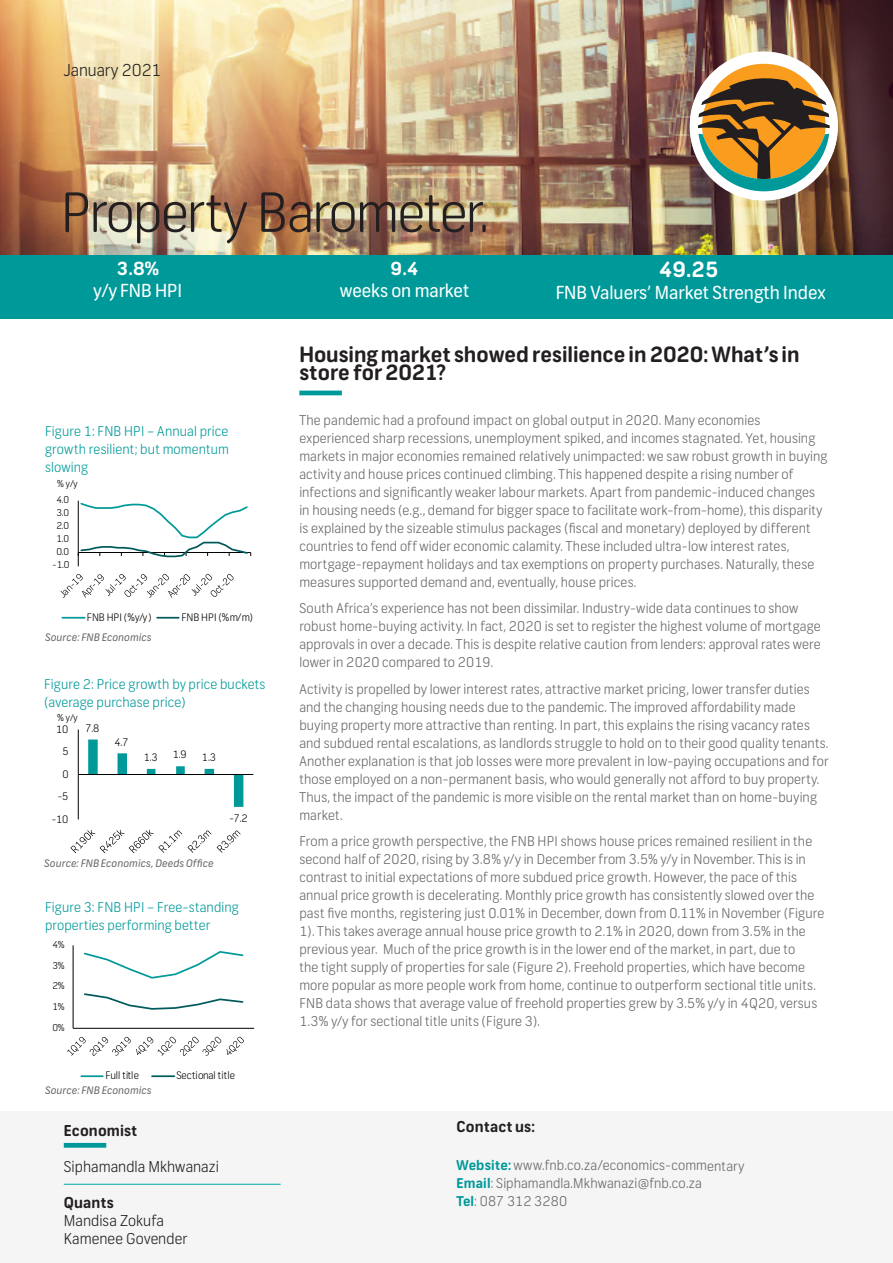
<style>
.page{position:relative;width:893px;height:1263px;background:#fff}
.page>*{position:absolute;margin:0;border:0;box-sizing:border-box;transform-origin:0 0}
.Header_main_heading{font:300 54px "FNB Sans";letter-spacing:-.025em;color:#231f20}
.t1{font:700 21px/18px "FNB Sans";color:#231f20}
.t2{font:700 21px "FNB Sans";color:#fff}
.t3{font:18px/21.6px "FNB Sans";color:#fff;text-align:center}
.t4{font:300 16.5px "FNB Sans";color:#231f20}
.ContactUsContent{font:300 15px/18px "FNB Sans";letter-spacing:.005em;color:#231f20}
.BodyText{font:700 15px "FNB Sans";letter-spacing:.01em;color:#231f20}
.ContactUsContent-2{font:700 15px "FNB Sans";letter-spacing:.01em;color:#231f20}
.BodyText-2{font:300 13.5px/18px "FNB Sans";letter-spacing:.01em;color:#666}
.BodyText-3{font:300 13.5px/18px "FNB Sans";letter-spacing:.015em;color:#099}
.ContactUsContent-3{font:300 13.5px/17.9px "FNB Sans";letter-spacing:.01em;color:#666}
.BodyText-4{font:italic 10.5px "FNB Sans";letter-spacing:.015em;color:#666}
.t5{font:300 10.35px "FNB Sans";color:#000}
.t6{font:300 9.45px "FNB Sans";color:#000}
.s1{font-weight:700}
.s2{font-weight:700;color:#099}
</style>
<div class="page">
<img style="left:0;top:0;width:893px;height:255px">
<div style="left:690px;top:51px;width:148px;height:149px;background:#fff;border-radius:50%"></div>
<svg style="left:698px;top:64px;width:132px;height:128px;background:#967f50"></svg>
<hr style="left:299px;top:391px;width:43px;height:4px;background:#099">
<div style="left:0;top:1111px;width:893px;height:152px;background:#f5f5f6"></div>
<div style="left:64px;top:1143px;width:42px;height:5px;background:#099"></div>
<hr style="left:64px;top:1184px;width:217px;height:1px;background:#00aaad">
<hr style="left:78px;top:501px;width:1px;height:65px;background:#000">
<svg style="left:78px;top:501px;width:173px;height:57px"></svg>
<svg style="left:60px;top:573px;width:174px;height:25px"></svg>
<hr style="left:62px;top:617px;width:23px;height:2px;background:#099">
<hr style="left:157px;top:617px;width:22px;height:2px;background:#00595a">
<svg style="left:88px;top:739px;width:155px;height:68px"></svg>
<hr style="left:78px;top:729px;width:1px;height:90px;background:#000">
<hr style="left:78px;top:774px;width:175px;height:1px;background:#000">
<svg style="left:70px;top:829px;width:171px;height:24px"></svg>
<div style="left:0;top:255px;width:305px;height:64px;background:#099"></div>
<div style="left:304px;top:255px;width:305px;height:64px;background:#099"></div>
<div style="left:588px;top:255px;width:305px;height:64px;background:#099"></div>
<hr style="left:73px;top:945px;width:1px;height:83px;background:#000">
<hr style="left:73px;top:1028px;width:181px;height:1px;background:#000">
<svg style="left:84px;top:951px;width:160px;height:28px"></svg>
<svg style="left:84px;top:993px;width:160px;height:17px"></svg>
<svg style="left:67px;top:1036px;width:177px;height:20px"></svg>
<hr style="left:81px;top:1075px;width:22px;height:2px;background:#099">
<hr style="left:152px;top:1075px;width:22px;height:2px;background:#00595a">
<p class="t4" style="left:64px;top:60px;width:99px">January 2021</p>
<p class="Header_main_heading" style="left:61px;top:180px;width:430px">Property Barometer.</p>
<p class="t3" style="left:94px;top:258px;width:90px"><span class="s1">3.8%<br></span>y/y FNB HPI</p>
<p class="t3" style="left:340px;top:258px;width:131px"><span class="s1">9.4<br></span>weeks on market</p>
<p class="t2" style="left:659px;top:257px;width:62px">49.25</p>
<p class="t3" style="left:556px;top:282px;width:271px">FNB Valuers’ Market Strength Index</p>
<p class="BodyText-3" style="left:45px;top:422px;width:185px;text-align:justify">Figure 1: FNB HPI – Annual price growth resilient; but momentum slowing</p>
<p class="t6" style="left:57px;top:478px;width:22px">% y/y</p>
<p class="t6" style="left:57px;top:494px;width:14px">4.0</p>
<p class="t6" style="left:57px;top:507px;width:14px">3.0</p>
<p class="t6" style="left:57px;top:520px;width:14px">2.0</p>
<p class="t6" style="left:57px;top:533px;width:14px">1.0</p>
<p class="t6" style="left:57px;top:546px;width:14px">0.0</p>
<p class="t6" style="left:53px;top:559px;width:18px">-1.0</p>
<p class="t5" style="left:87px;top:611px;width:66px">FNB HPI (%y/y)</p>
<p class="t5" style="left:181px;top:611px;width:73px">FNB HPI (%m/m)</p>
<p class="BodyText-4" style="left:45px;top:631px;width:108px">Source: FNB Economics</p>
<p class="BodyText-3" style="left:44px;top:675px;width:223px">Figure 2: Price growth by price buckets (average purchase price)</p>
<p class="t5" style="left:85px;top:722px;width:15px">7.8</p>
<p class="t5" style="left:115px;top:736px;width:15px">4.7</p>
<p class="t5" style="left:144px;top:751px;width:15px">1.3</p>
<p class="t5" style="left:173px;top:748px;width:15px">1.9</p>
<p class="t5" style="left:202px;top:751px;width:15px">1.3</p>
<p class="t6" style="left:57px;top:711px;width:22px">% y/y</p>
<p class="t5" style="left:56px;top:723px;width:14px">10</p>
<p class="t5" style="left:62px;top:745px;width:8px">5</p>
<p class="t5" style="left:62px;top:768px;width:8px">0</p>
<p class="t5" style="left:58px;top:790px;width:12px">-5</p>
<p class="t5" style="left:52px;top:812px;width:18px">-10</p>
<p class="t5" style="left:229px;top:812px;width:20px">-7.2</p>
<p class="BodyText-4" style="left:44px;top:857px;width:171px">Source: FNB Economics, Deeds Office</p>
<p class="BodyText-3" style="left:45px;top:898px;width:195px">Figure 3: FNB HPI – Free-standing properties performing better</p>
<p class="t6" style="left:53px;top:939px;width:13px">4%</p>
<p class="t6" style="left:53px;top:959px;width:13px">3%</p>
<p class="t6" style="left:53px;top:980px;width:13px">2%</p>
<p class="t6" style="left:53px;top:1001px;width:13px">1%</p>
<p class="t6" style="left:53px;top:1022px;width:13px">0%</p>
<p class="t5" style="left:105px;top:1069px;width:35px">Full title</p>
<p class="t5" style="left:176px;top:1069px;width:60px">Sectional title</p>
<p class="BodyText-4" style="left:45px;top:1084px;width:108px">Source: FNB Economics</p>
<p class="BodyText" style="left:64px;top:1122px;width:75px">Economist</p>
<p class="ContactUsContent" style="left:64px;top:1158px;width:157px">Siphamandla Mkhwanazi</p>
<p class="ContactUsContent-2" style="left:64px;top:1194px;width:52px">Quants</p>
<p class="ContactUsContent" style="left:64px;top:1212px;width:125px">Mandisa Zokufa<br>Kamenee Govender</p>
<p class="t1" style="left:299px;top:346px;width:502px">Housing market showed resilience in 2020: What’s in store for 2021?</p>
<p class="BodyText-2" style="left:299px;top:411px;width:530px">The pandemic had a profound impact on global output in 2020. Many economies experienced sharp recessions, unemployment spiked, and incomes stagnated. Yet, housing markets in major economies remained relatively unimpacted: we saw robust growth in buying activity and house prices continued climbing. This happened despite a rising number of infections and significantly weaker labour markets. Apart from pandemic-induced changes in housing needs (e.g., demand for bigger space to facilitate work-from-home), this disparity is explained by the sizeable stimulus packages (fiscal and monetary) deployed by different countries to fend off wider economic calamity. These included ultra-low interest rates, mortgage-repayment holidays and tax exemptions on property purchases. Naturally, these measures supported demand and, eventually, house prices.</p>
<p class="BodyText-2" style="left:299px;top:600px;width:523px">South Africa’s experience has not been dissimilar. Industry-wide data continues to show robust home-buying activity. In fact, 2020 is set to register the highest volume of mortgage approvals in over a decade. This is despite relative caution from lenders: approval rates were lower in 2020 compared to 2019.</p>
<p class="BodyText-2" style="left:299px;top:680px;width:531px">Activity is propelled by lower interest rates, attractive market pricing, lower transfer duties and the changing housing needs due to the pandemic. The improved affordability made buying property more attractive than renting. In part, this explains the rising vacancy rates and subdued rental escalations, as landlords struggle to hold on to their good quality tenants.<br>Another explanation is that job losses were more prevalent in low-paying occupations and for those employed on a non-permanent basis, who would generally not afford to buy property.<br>Thus, the impact of the pandemic is more visible on the rental market than on home-buying market.</p>
<p class="BodyText-2" style="left:299px;top:833px;width:526px">From a price growth perspective, the FNB HPI shows house prices remained resilient in the second half of 2020, rising by 3.8% y/y in December from 3.5% y/y in November. This is in contrast to initial expectations of more subdued price growth. However, the pace of this annual price growth is decelerating. Monthly price growth has consistently slowed over the past five months, registering just 0.01% in December, down from 0.11% in November (Figure 1). This takes average annual house price growth to 2.1% in 2020, down from 3.5% in the previous year. Much of the price growth is in the lower end of the market, in part, due to<br>the tight supply of properties for sale (Figure 2). Freehold properties, which have become more popular as more people work from home, continue to outperform sectional title units.<br>FNB data shows that average value of freehold properties grew by 3.5% y/y in 4Q20, versus 1.3% y/y for sectional title units (Figure 3).</p>
<p class="BodyText" style="left:457px;top:1117px;width:80px">Contact us:</p>
<p class="ContactUsContent-3" style="left:456px;top:1157px;width:289px"><span class="s2">Website:</span> www.fnb.co.za/economics-commentary<br><span class="s2">Email</span>: Siphamandla.Mkhwanazi@fnb.co.za<br><span class="s2">Tel</span>: 087 312 3280</p>
</div>
